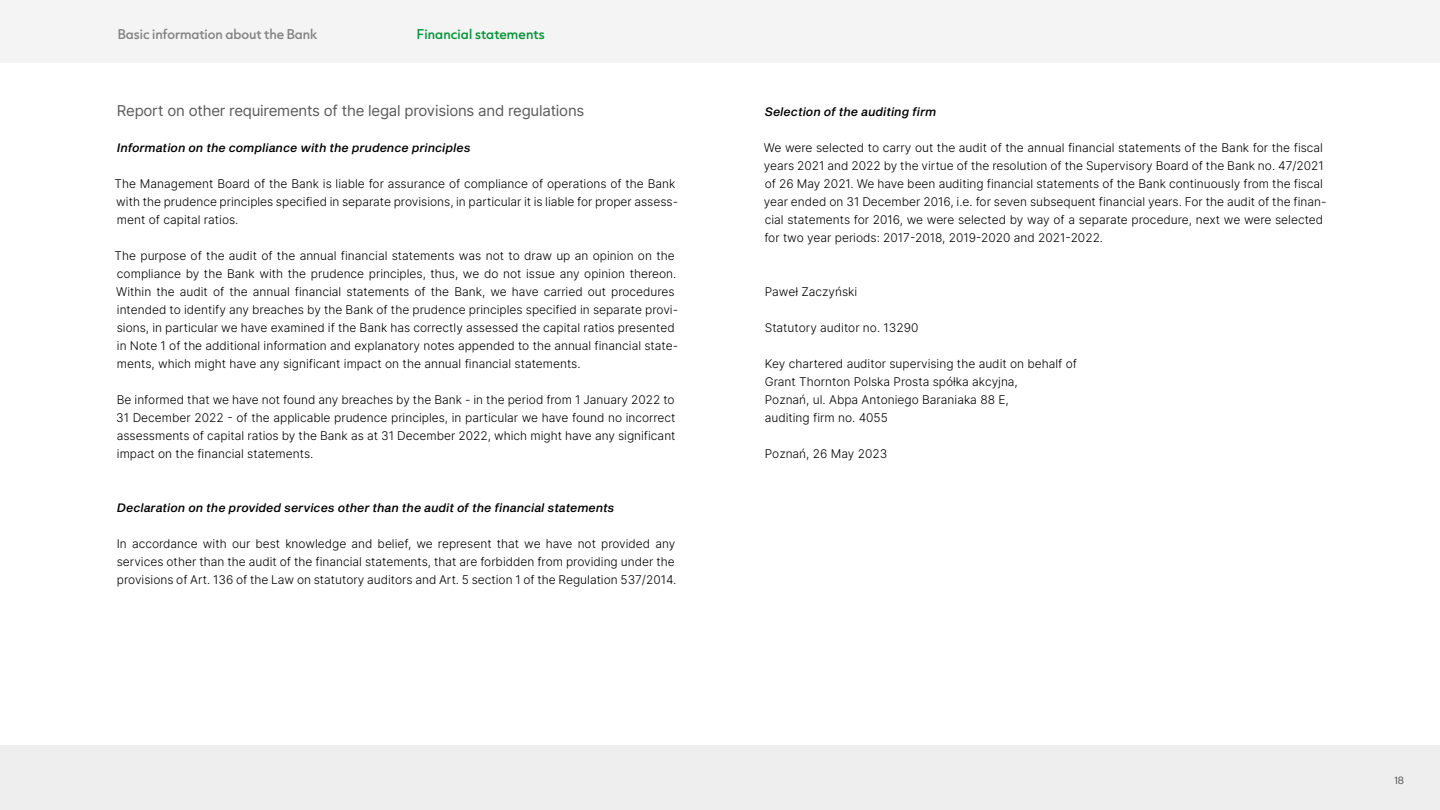
<style>
.page{position:relative;width:1440px;height:810px;background:#fff}
.page>*{position:absolute;margin:0;border:0;box-sizing:border-box;transform-origin:0 0}
.t1{font:15px "Inter";letter-spacing:-.015em;color:#5a5a5a}
.t2{font:300 12px/18px "Inter";color:#000}
.t3{font:12px "Sequel Sans Medium Obl Body";color:#000}
.t4{font:500 12px "Capitana";letter-spacing:-.005em;color:#838383}
.t5{font:500 12px "Capitana";letter-spacing:.01em;color:#009436}
.t6{font:10.5px "Sequel Sans Book Head";color:#5a5a5a}
</style>
<div class="page">
<div style="left:0;top:0;width:1440px;height:63px;background:#f4f4f4"></div>
<div style="left:0;top:746px;width:1440px;height:64px;background:#eee"></div>
<p class="t4" style="left:118px;top:25px;width:201px">Basic information about the Bank</p>
<p class="t5" style="left:417px;top:25px;width:129px">Financial statements</p>
<p class="t1" style="left:117px;top:99px;width:469px">Report on other requirements of the legal provisions and regulations</p>
<p class="t3" style="left:117px;top:139px;width:355px">Information on the compliance with the prudence principles</p>
<p class="t2" style="left:115px;top:174px;width:565px">The Management Board of the Bank is liable for assurance of compliance of operations of the Bank with the prudence principles specified in separate provisions, in particular it is liable for proper assess&shy;ment of capital ratios.</p>
<p class="t2" style="left:115px;top:246px;width:565px">The purpose of the audit of the annual financial statements was not to draw up an opinion on the compliance by the Bank with the prudence principles, thus, we do not issue any opinion thereon.<br>Within the audit of the annual financial statements of the Bank, we have carried out procedures intended to identify any breaches by the Bank of the prudence principles specified in separate provi&shy;sions, in particular we have examined if the Bank has correctly assessed the capital ratios presented in Note 1 of the additional information and explanatory notes appended to the annual financial state&shy;ments, which might have any significant impact on the annual financial statements.</p>
<p class="t2" style="left:116px;top:390px;width:561px;text-align:justify">Be informed that we have not found any breaches by the Bank - in the period from 1 January 2022 to 31 December 2022 - of the applicable prudence principles, in particular we have found no incorrect assessments of capital ratios by the Bank as at 31 December 2022, which might have any significant impact on the financial statements.</p>
<p class="t3" style="left:117px;top:499px;width:499px">Declaration on the provided services other than the audit of the financial statements</p>
<p class="t2" style="left:117px;top:534px;width:561px">In accordance with our best knowledge and belief, we represent that we have not provided any services other than the audit of the financial statements, that are forbidden from providing under the provisions of Art. 136 of the Law on statutory auditors and Art. 5 section 1 of the Regulation 537/2014.</p>
<p class="t3" style="left:765px;top:103px;width:173px">Selection of the auditing firm</p>
<p class="t2" style="left:764px;top:138px;width:564px">We were selected to carry out the audit of the annual financial statements of the Bank for the fiscal years 2021 and 2022 by the virtue of the resolution of the Supervisory Board of the Bank no. 47/2021 of 26 May 2021. We have been auditing financial statements of the Bank continuously from the fiscal year ended on 31 December 2016, i.e. for seven subsequent financial years. For the audit of the finan&shy;cial statements for 2016, we were selected by way of a separate procedure, next we were selected for two year periods: 2017-2018, 2019-2020 and 2021-2022.</p>
<p class="t2" style="left:765px;top:282px;width:94px">Paweł Zaczyński</p>
<p class="t2" style="left:765px;top:318px;width:155px">Statutory auditor no. 13290</p>
<p class="t2" style="left:765px;top:354px;width:314px">Key chartered auditor supervising the audit on behalf of Grant Thornton Polska Prosta spółka akcyjna,<br>Poznań, ul. Abpa Antoniego Baraniaka 88 E,<br>auditing firm no. 4055</p>
<p class="t2" style="left:765px;top:444px;width:124px">Poznań, 26 May 2023</p>
<p class="t6" style="left:1394px;top:773px;width:11px">18</p>
</div>
